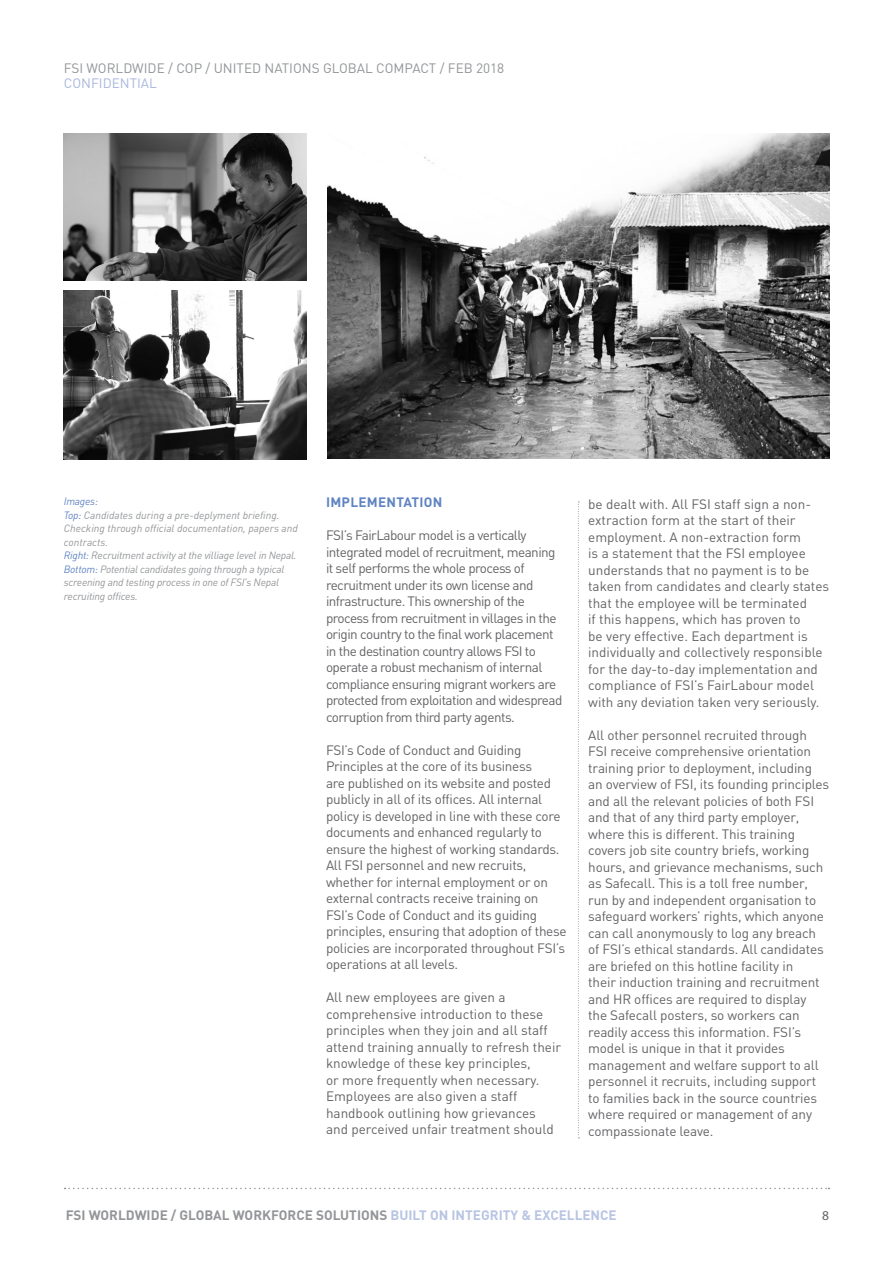
<style>
.page{position:relative;width:893px;height:1263px;background:#fff}
.page>*{position:absolute;margin:0;border:0;box-sizing:border-box;transform-origin:0 0}
.body_copy_9pt{font:13.5px/16.5px "DIN";letter-spacing:-.01em;color:#636366}
.body_copy_9pt-2{font:13.5px/16.5px "DIN";letter-spacing:-.04em;color:#636366}
.t1{font:700 13.5px "DIN";color:#939598}
.t2{font:13.5px "DIN";color:#939598}
.body_copy_9pt-3{font:700 13.5px "DIN";letter-spacing:.02em;color:#5f84c3}
.t3{font:13.5px "DIN";color:#a8b7dd}
.t4{font:13.5px "Myriad Pro";color:#636366}
.body_copy_9pt-4{font:italic 10.5px/13.5px "DIN";letter-spacing:-.02em;color:#939598}
.body_copy_9pt-5{font:italic 10.5px/13.5px "DIN";color:#939598}
.body_copy_9pt-6{font:italic 10.5px "DIN";letter-spacing:-.02em;color:#5f84c3}
.s1{color:#5f84c3}
.s2{color:#b8c4e3}
</style>
<div class="page">
<svg style="left:65px;top:1188px;width:764px;height:1px"></svg>
<img style="left:64px;top:133px;width:242px;height:148px">
<img style="left:327px;top:133px;width:502px;height:325px">
<img style="left:64px;top:291px;width:242px;height:168px">
<svg style="left:578px;top:502px;width:1px;height:636px"></svg>
<p class="t2" style="left:64px;top:60px;width:442px">FSI WORLDWIDE / COP / UNITED NATIONS GLOBAL COMPACT / FEB 2018</p>
<p class="t3" style="left:64px;top:75px;width:95px">CONFIDENTIAL</p>
<p class="body_copy_9pt-6" style="left:64px;top:495px;width:36px">Images:</p>
<p class="body_copy_9pt-5" style="left:64px;top:508px;width:236px"><span class="s1">Top:</span> Candidates during a pre-deplyment briefing.<br>Checking through official documentation, papers and contracts.</p>
<p class="body_copy_9pt-4" style="left:64px;top:548px;width:234px"><span class="s1">Right:</span> Recruitment activity at the villiage level in Nepal.</p>
<p class="body_copy_9pt-4" style="left:64px;top:562px;width:222px"><span class="s1">Bottom:</span> Potential candidates going through a typical screening and testing process in one of FSI's Nepal recruiting offices.</p>
<p class="body_copy_9pt-3" style="left:326px;top:493px;width:118px">IMPLEMENTATION</p>
<p class="body_copy_9pt-2" style="left:326px;top:527px;width:238px">FSI’s FairLabour model is a vertically integrated model of recruitment, meaning it self performs the whole process of recruitment under its own license and infrastructure. This ownership of the process from recruitment in villages in the origin country to the final work placement in the destination country allows FSI to operate a robust mechanism of internal compliance ensuring migrant workers are protected from exploitation and widespread corruption from third party agents.</p>
<p class="body_copy_9pt" style="left:326px;top:741px;width:242px">FSI’s Code of Conduct and Guiding Principles at the core of its business<br>are published on its website and posted publicly in all of its offices. All internal policy is developed in line with these core documents and enhanced regularly to ensure the highest of working standards.<br>All FSI personnel and new recruits, whether for internal employment or on external contracts receive training on FSI’s Code of Conduct and its guiding principles, ensuring that adoption of these policies are incorporated throughout FSI’s operations at all levels.</p>
<p class="body_copy_9pt" style="left:326px;top:989px;width:237px">All new employees are given a comprehensive introduction to these principles when they join and all staff attend training annually to refresh their knowledge of these key principles,<br>or more frequently when necessary.<br>Employees are also given a staff handbook outlining how grievances and perceived unfair treatment should</p>
<p class="body_copy_9pt" style="left:588px;top:495px;width:242px">be dealt with. All FSI staff sign a non&shy;extraction form at the start of their employment. A non-extraction form<br>is a statement that the FSI employee understands that no payment is to be taken from candidates and clearly states that the employee will be terminated<br>if this happens, which has proven to<br>be very effective. Each department is individually and collectively responsible for the day-to-day implementation and compliance of FSI’s FairLabour model with any deviation taken very seriously.</p>
<p class="body_copy_9pt" style="left:588px;top:726px;width:242px">All other personnel recruited through FSI receive comprehensive orientation training prior to deployment, including an overview of FSI, its founding principles and all the relevant policies of both FSI and that of any third party employer, where this is different. This training covers job site country briefs, working hours, and grievance mechanisms, such as Safecall. This is a toll free number, run by and independent organisation to safeguard workers’ rights, which anyone can call anonymously to log any breach of FSI’s ethical standards. All candidates are briefed on this hotline facility in<br>their induction training and recruitment and HR offices are required to display<br>the Safecall posters, so workers can readily access this information. FSI’s model is unique in that it provides management and welfare support to all personnel it recruits, including support to families back in the source countries where required or management of any compassionate leave.</p>
<p class="t1" style="left:66px;top:1207px;width:553px">FSI WORLDWIDE / GLOBAL WORKFORCE SOLUTIONS <span class="s2">BUILT ON INTEGRITY &amp; EXCELLENCE</span></p>
<p class="t4" style="left:822px;top:1207px;width:8px">8</p>
</div>
